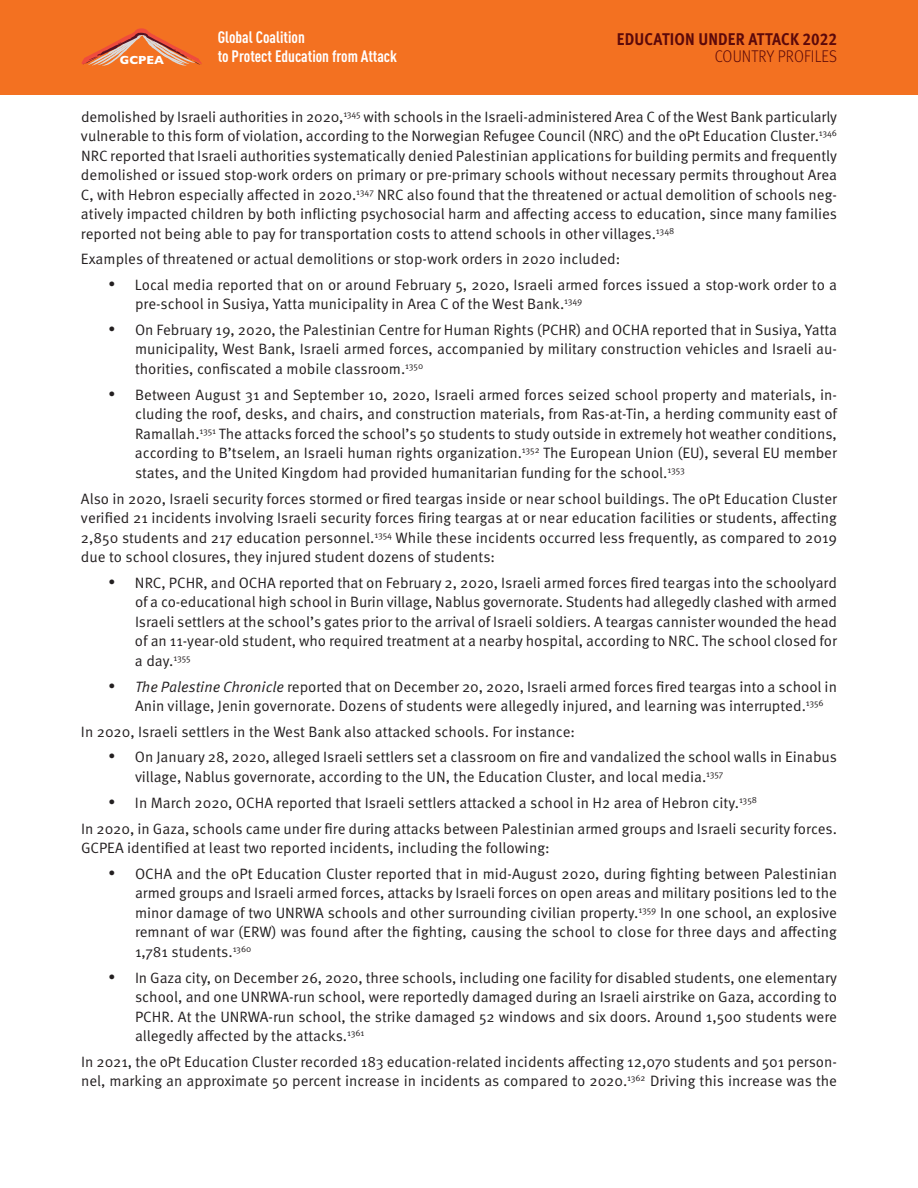
<style>
.page{position:relative;width:918px;height:1188px;background:#fff}
.page>*{position:absolute;margin:0;border:0;box-sizing:border-box;transform-origin:0 0}
.t1{font:700 16.95px "Meta Pro";letter-spacing:.01em;color:#5c090a;scale:.9 1}
.t2{font:300 16.95px "Meta Pro";letter-spacing:.01em;color:#5c090a;scale:.9 1}
.t3{font:16.5px "Symbol";color:#231f20}
.t4{font:700 16.35px/19.4px "DIN Cond";color:#fff}
.t5{font:15px/19.5px "Meta Pro Norm";color:#231f20;text-align:justify}
.t6{font:700 11.85px "Gill Sans";color:#fff}
.s1{font-family:"Meta Pro Norm Ita"}
</style>
<div class="page">
<div style="left:0;top:0;width:918px;height:95px;background:#f37121"></div>
<svg style="left:81px;top:28px;width:121px;height:38px"></svg>
<p class="t4" style="left:218px;top:29px;width:181px">Global Coalition<br>to Protect Education from Attack</p>
<p class="t1" style="left:617px;top:29px;width:246px">EDUCATION UNDER ATTACK 2022</p>
<p class="t6" style="left:120px;top:56px;width:46px">GCPEA</p>
<p class="t2" style="left:715px;top:47px;width:137px">COUNTRY PROFILES</p>
<p class="t5" style="left:81px;top:108px;width:758px">demolished by Israeli authorities in 2020,<sup>1345</sup> with schools in the Israeli-administered Area C of the West Bank particularly vulnerable to this form of violation, according to the Norwegian Refugee Council (NRC) and the oPt Education Cluster.<sup>1346<br></sup>NRC reported that Israeli authorities systematically denied Palestinian applications for building permits and frequently demolished or issued stop-work orders on primary or pre-primary schools without necessary permits throughout Area C, with Hebron especially affected in 2020.<sup>1347</sup> NRC also found that the threatened or actual demolition of schools neg&shy;atively impacted children by both inflicting psychosocial harm and affecting access to education, since many families reported not being able to pay for transportation costs to attend schools in other villages.<sup>1348</sup></p>
<p class="t5" style="left:81px;top:250px;width:541px">Examples of threatened or actual demolitions or stop-work orders in 2020 included:</p>
<p class="t5" style="left:135px;top:276px;width:704px;text-indent:-27px">• Local media reported that on or around February 5, 2020, Israeli armed forces issued a stop-work order to a pre-school in Susiya, Yatta municipality in Area C of the West Bank.<sup>1349</sup></p>
<p class="t5" style="left:135px;top:321px;width:704px;text-indent:-27px">• On February 19, 2020, the Palestinian Centre for Human Rights (PCHR) and OCHA reported that in Susiya, Yatta municipality, West Bank, Israeli armed forces, accompanied by military construction vehicles and Israeli au&shy;thorities, confiscated a mobile classroom.<sup>1350</sup></p>
<p class="t5" style="left:135px;top:386px;width:704px;text-indent:-27px">• Between August 31 and September 10, 2020, Israeli armed forces seized school property and materials, in&shy;cluding the roof, desks, and chairs, and construction materials, from Ras-at-Tin, a herding community east of Ramallah.<sup>1351</sup> The attacks forced the school’s 50 students to study outside in extremely hot weather conditions, according to B’tselem, an Israeli human rights organization.<sup>1352</sup> The European Union (EU), several EU member states, and the United Kingdom had provided humanitarian funding for the school.<sup>1353</sup></p>
<p class="t5" style="left:81px;top:490px;width:758px">Also in 2020, Israeli security forces stormed or fired teargas inside or near school buildings. The oPt Education Cluster verified 21 incidents involving Israeli security forces firing teargas at or near education facilities or students, affecting 2,850 students and 217 education personnel.<sup>1354</sup> While these incidents occurred less frequently, as compared to 2019 due to school closures, they injured student dozens of students:</p>
<p class="t5" style="left:135px;top:574px;width:704px;text-indent:-27px">• NRC, PCHR, and OCHA reported that on February 2, 2020, Israeli armed forces fired teargas into the schoolyard of a co-educational high school in Burin village, Nablus governorate. Students had allegedly clashed with armed Israeli settlers at the school’s gates prior to the arrival of Israeli soldiers. A teargas cannister wounded the head of an 11-year-old student, who required treatment at a nearby hospital, according to NRC. The school closed for a day.<sup>1355</sup></p>
<p class="t5" style="left:135px;top:678px;width:704px;text-indent:-27px">• <span class="s1">The Palestine Chronicle</span> reported that on December 20, 2020, Israeli armed forces fired teargas into a school in<br>Anin village, Jenin governorate. Dozens of students were allegedly injured, and learning was interrupted.<sup>1356</sup></p>
<p class="t5" style="left:81px;top:723px;width:496px">In 2020, Israeli settlers in the West Bank also attacked schools. For instance:</p>
<p class="t5" style="left:135px;top:749px;width:703px;text-indent:-27px">• On January 28, 2020, alleged Israeli settlers set a classroom on fire and vandalized the school walls in Einabus village, Nablus governorate, according to the UN, the Education Cluster, and local media.<sup>1357</sup></p>
<p class="t5" style="left:135px;top:794px;width:624px">In March 2020, OCHA reported that Israeli settlers attacked a school in H2 area of Hebron city.<sup>1358</sup></p>
<p class="t3" style="left:108px;top:796px;width:9px">•</p>
<p class="t5" style="left:81px;top:820px;width:758px">In 2020, in Gaza, schools came under fire during attacks between Palestinian armed groups and Israeli security forces.<br>GCPEA identified at least two reported incidents, including the following:</p>
<p class="t5" style="left:135px;top:865px;width:704px;text-indent:-27px">• OCHA and the oPt Education Cluster reported that in mid-August 2020, during fighting between Palestinian armed groups and Israeli armed forces, attacks by Israeli forces on open areas and military positions led to the minor damage of two UNRWA schools and other surrounding civilian property.<sup>1359</sup> In one school, an explosive remnant of war (ERW) was found after the fighting, causing the school to close for three days and affecting 1,781 students.<sup>1360</sup></p>
<p class="t5" style="left:135px;top:969px;width:704px;text-indent:-27px">• In Gaza city, on December 26, 2020, three schools, including one facility for disabled students, one elementary school, and one UNRWA-run school, were reportedly damaged during an Israeli airstrike on Gaza, according to PCHR. At the UNRWA-run school, the strike damaged 52 windows and six doors. Around 1,500 students were allegedly affected by the attacks.<sup>1361</sup></p>
<p class="t5" style="left:81px;top:1053px;width:758px">In 2021, the oPt Education Cluster recorded 183 education-related incidents affecting 12,070 students and 501 person&shy;nel, marking an approximate 50 percent increase in incidents as compared to 2020.<sup>1362</sup> Driving this increase was the</p>
</div>
